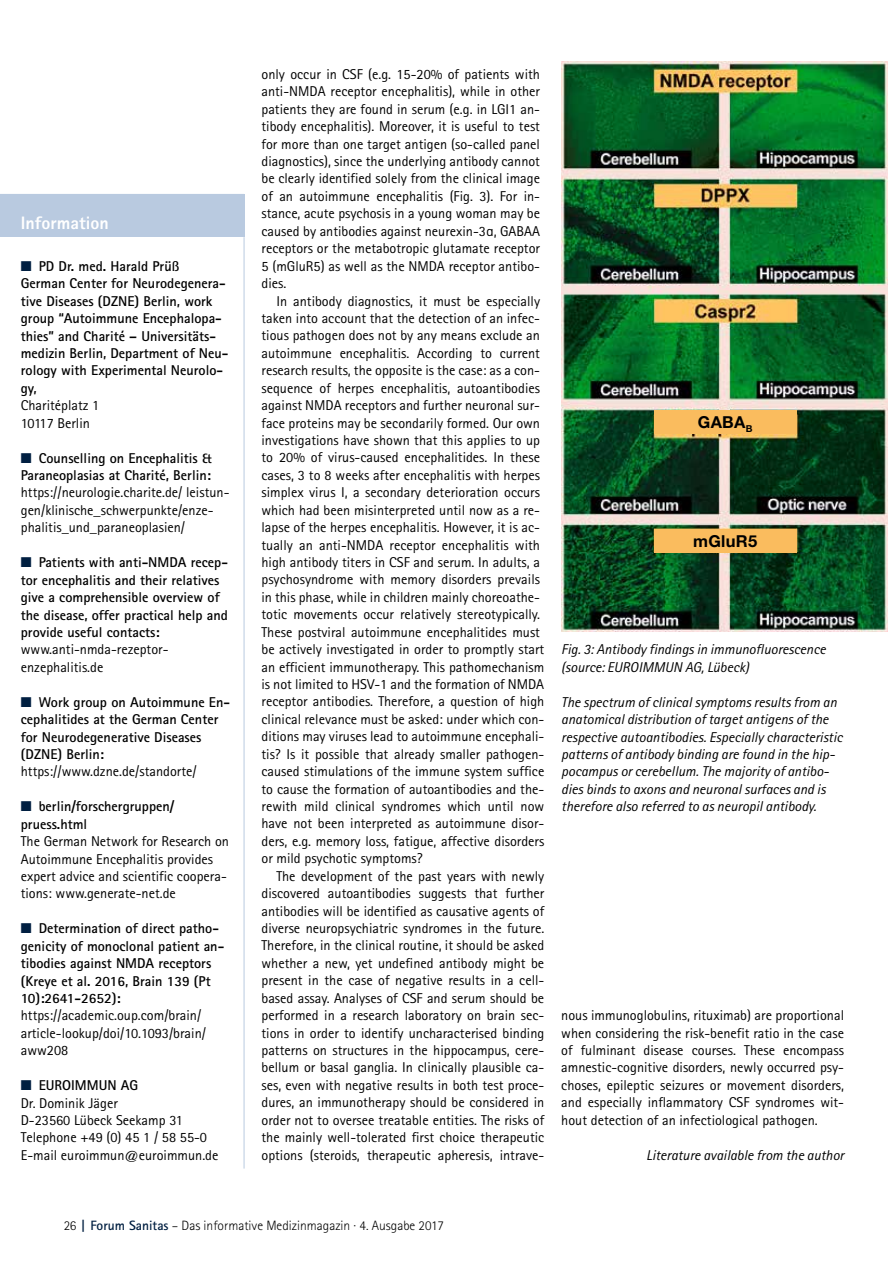
<style>
.page{position:relative;width:893px;height:1263px;background:#fff}
.page>*{position:absolute;margin:0;border:0;box-sizing:border-box;transform-origin:0 0}
.t1{font:800 18px "Rotis Sans Serif";color:#fff}
.t2{font:700 16.5px "Helvetica Neue LT Std";letter-spacing:.02em;color:#000}
.t3{font:14.25px/17.4px "Rotis Sans Serif";color:#000}
.t4{font:700 14.25px/17.4px "Rotis Sans Serif";color:#000}
.t5{font:italic 14.25px/17.4px "Rotis Sans Serif";color:#000}
.t6{font:300 13.5px "Rotis Sans Serif";color:#000}
.s1{color:#001f41}
.s2{font-weight:700}
.s3{font-family:"DIN Greek"}
.s4{font-weight:700;color:#001f41}
</style>
<div class="page">
<div style="left:0;top:195px;width:244px;height:42px;background:#b9cae0"></div>
<hr style="left:0;top:194px;width:244px;height:1px;background:#b9cae0">
<hr style="left:244px;top:237px;width:1px;height:931px;background:#b9cae0">
<img style="left:561px;top:62px;width:326px;height:569px">
<div style="left:654px;top:529px;width:142px;height:24px;background:#fabc5e"></div>
<div style="left:654px;top:410px;width:142px;height:24px;background:#fabc5e"></div>
<p class="t1" style="left:21px;top:211px;width:89px">Information</p>
<p class="t4" style="left:21px;top:257px;width:209px"><span class="s1">■</span> PD Dr. med. Harald Prüß<br>German Center for Neurodegenera&shy;tive Diseases (DZNE) Berlin, work group “Autoimmune Encephalopa&shy;thies” and Charité – Universitäts&shy;medizin Berlin, Department of Neu&shy;rology with Experimental Neurolo&shy;gy,</p>
<p class="t3" style="left:21px;top:397px;width:80px">Charitéplatz 1<br>10117 Berlin</p>
<p class="t4" style="left:21px;top:449px;width:192px"><span class="s1">■</span> Counselling on Encephalitis &amp;<br>Paraneoplasias at Charité, Berlin:</p>
<p class="t3" style="left:21px;top:484px;width:210px">https://neurologie.charite.de/ leistun&shy;gen/klinische_schwerpunkte/enze&shy;phalitis_und_paraneoplasien/</p>
<p class="t4" style="left:21px;top:553px;width:209px"><span class="s1">■</span> Patients with anti-NMDA recep&shy;tor encephalitis and their relatives give a comprehensible overview of the disease, offer practical help and provide useful contacts:</p>
<p class="t3" style="left:21px;top:641px;width:149px">www.anti-nmda-rezeptor&shy;enzephalitis.de</p>
<p class="t4" style="left:21px;top:693px;width:211px"><span class="s1">■</span> Work group on Autoimmune En&shy;cephalitides at the German Center for Neurodegenerative Diseases (DZNE) Berlin:</p>
<p class="t3" style="left:21px;top:763px;width:177px">https://www.dzne.de/standorte/</p>
<p class="t4" style="left:21px;top:797px;width:155px"><span class="s1">■</span> berlin/forschergruppen/ pruess.html</p>
<p class="t3" style="left:21px;top:832px;width:210px">The German Network for Research on Autoimmune Encephalitis provides expert advice and scientific coopera&shy;tions: www.generate-net.de</p>
<p class="t4" style="left:21px;top:919px;width:205px"><span class="s1">■</span> Determination of direct patho&shy;genicity of monoclonal patient an&shy;tibodies against NMDA receptors (Kreye et al. 2016, Brain 139 (Pt<br>10):2641-2652):</p>
<p class="t3" style="left:21px;top:1007px;width:187px">https://academic.oup.com/brain/ article-lookup/doi/10.1093/brain/ aww208</p>
<p class="t3" style="left:21px;top:1076px;width:199px"><span class="s1">■</span> <span class="s2">EUROIMMUN AG<br></span>Dr. Dominik Jäger<br>D-23560 Lübeck Seekamp 31<br>Telephone +49 (0) 45 1 / 58 55-0<br>E-mail euroimmun@euroimmun.de</p>
<p class="t3" style="left:261px;top:65px;width:280px;text-align:justify">only occur in CSF (e.g. 15-20% of patients with anti-NMDA receptor encephalitis), while in other patients they are found in serum (e.g. in LGI1 an&shy;tibody encephalitis). Moreover, it is useful to test for more than one target antigen (so-called panel diagnostics), since the underlying antibody cannot be clearly identified solely from the clinical image of an autoimmune encephalitis (Fig. 3). For in&shy;stance, acute psychosis in a young woman may be caused by antibodies against neurexin-3<span class="s3">α</span>, GABAA receptors or the metabotropic glutamate receptor 5 (mGluR5) as well as the NMDA receptor antibo&shy;dies.</p>
<p class="t3" style="left:261px;top:292px;width:284px;text-indent:15px">In antibody diagnostics, it must be especially taken into account that the detection of an infec&shy;tious pathogen does not by any means exclude an autoimmune encephalitis. According to current research results, the opposite is the case: as a con&shy;sequence of herpes encephalitis, autoantibodies against NMDA receptors and further neuronal sur&shy;face proteins may be secondarily formed. Our own investigations have shown that this applies to up to 20% of virus-caused encephalitides. In these cases, 3 to 8 weeks after encephalitis with herpes simplex virus I, a secondary deterioration occurs which had been misinterpreted until now as a re&shy;lapse of the herpes encephalitis. However, it is ac&shy;tually an anti-NMDA receptor encephalitis with high antibody titers in CSF and serum. In adults, a psychosyndrome with memory disorders prevails in this phase, while in children mainly choreoathe&shy;totic movements occur relatively stereotypically.<br>These postviral autoimmune encephalitides must be actively investigated in order to promptly start an efficient immunotherapy. This pathomechanism is not limited to HSV-1 and the formation of NMDA receptor antibodies. Therefore, a question of high clinical relevance must be asked: under which con&shy;ditions may viruses lead to autoimmune encephali&shy;tis? Is it possible that already smaller pathogen&shy;caused stimulations of the immune system suffice to cause the formation of autoantibodies and the&shy;rewith mild clinical syndromes which until now have not been interpreted as autoimmune disor&shy;ders, e.g. memory loss, fatigue, affective disorders or mild psychotic symptoms?</p>
<p class="t3" style="left:261px;top:867px;width:284px;text-align:justify;text-indent:15px">The development of the past years with newly discovered autoantibodies suggests that further antibodies will be identified as causative agents of diverse neuropsychiatric syndromes in the future.<br>Therefore, in the clinical routine, it should be asked whether a new, yet undefined antibody might be present in the case of negative results in a cell&shy;based assay. Analyses of CSF and serum should be performed in a research laboratory on brain sec&shy;tions in order to identify uncharacterised binding patterns on structures in the hippocampus, cere&shy;bellum or basal ganglia. In clinically plausible ca&shy;ses, even with negative results in both test proce&shy;dures, an immunotherapy should be considered in order not to oversee treatable entities. The risks of the mainly well-tolerated first choice therapeutic options (steroids, therapeutic apheresis, intrave-</p>
<p class="t2" style="left:698px;top:412px;width:56px">GABA<sub>B</sub></p>
<p class="t2" style="left:693px;top:531px;width:66px">mGluR5</p>
<p class="t5" style="left:561px;top:641px;width:266px">Fig. 3: Antibody findings in immunofluorescence (source: EUROIMMUN AG, Lübeck)</p>
<p class="t5" style="left:561px;top:693px;width:283px">The spectrum of clinical symptoms results from an anatomical distribution of target antigens of the respective autoantibodies. Especially characteristic patterns of antibody binding are found in the hip&shy;pocampus or cerebellum. The majority of antibo&shy;dies binds to axons and neuronal surfaces and is therefore also referred to as neuropil antibody.</p>
<p class="t3" style="left:561px;top:1006px;width:284px;text-align:justify">nous immunoglobulins, rituximab) are proportional when considering the risk-benefit ratio in the case of fulminant disease courses. These encompass amnestic-cognitive disorders, newly occurred psy&shy;choses, epileptic seizures or movement disorders, and especially inflammatory CSF syndromes wit&shy;hout detection of an infectiological pathogen.</p>
<p class="t5" style="left:646px;top:1146px;width:199px">Literature available from the author</p>
<p class="t6" style="left:64px;top:1217px;width:382px">26 <span class="s4">| Forum Sanitas</span> – Das informative Medizinmagazin · 4. Ausgabe 2017</p>
</div>
